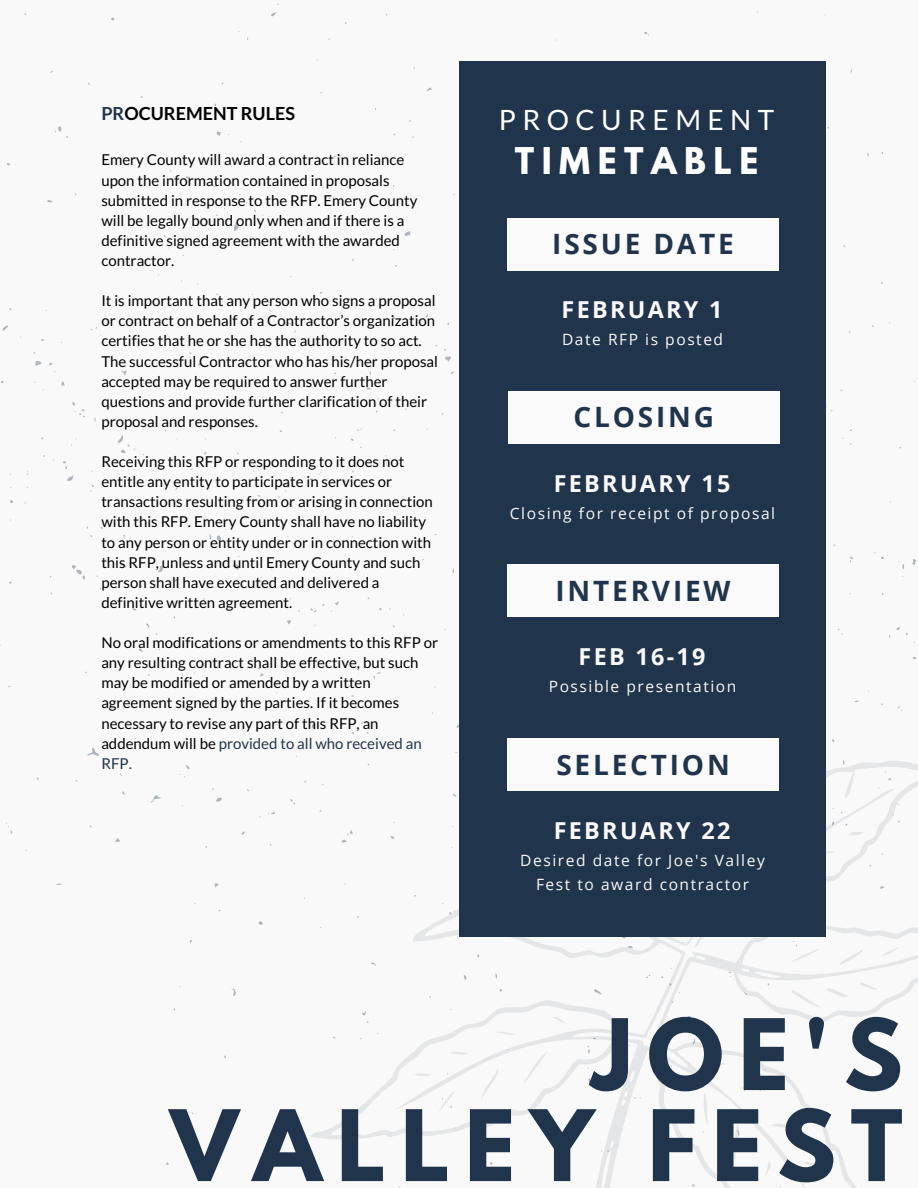
<style>
.page{position:relative;width:918px;height:1188px;background:#fff}
.page>*{position:absolute;margin:0;border:0;box-sizing:border-box;transform-origin:0 0}
.t1{font:700 87.15px "League Spartan";letter-spacing:.17em;color:#20344b}
.t2{font:700 32.7px "League Spartan";letter-spacing:.23em;color:#fff}
.t3{font:700 28.05px "Open Sans";letter-spacing:.1em;color:#20344b}
.t4{font:28.05px "Lato";letter-spacing:.23em;color:#fff}
.t5{font:700 23.4px "Open Sans";letter-spacing:.1em;color:#fafafa}
.t6{font:700 18px "Lato";color:#000}
.t7{font:15.6px/24.3px "Open Sans";letter-spacing:.1em;color:#fafafa;text-align:center}
.t8{font:15px/20.1px "Lato";color:#000}
.s1{color:#20344b}
</style>
<div class="page">
<svg style="left:158px;top:672px;width:760px;height:516px"></svg>
<svg style="left:730px;top:1123px;width:13px;height:38px"></svg>
<svg style="left:791px;top:944px;width:29px;height:22px"></svg>
<svg style="left:839px;top:946px;width:24px;height:22px"></svg>
<div style="left:459px;top:62px;width:367px;height:875px;background:#20344b"></div>
<div style="left:508px;top:218px;width:271px;height:52px;background:#fafafa"></div>
<div style="left:508px;top:391px;width:272px;height:53px;background:#fafafa"></div>
<div style="left:508px;top:564px;width:271px;height:53px;background:#fafafa"></div>
<div style="left:508px;top:738px;width:271px;height:53px;background:#fafafa"></div>
<p class="t6" style="left:101px;top:102px;width:195px"><span class="s1">PR</span>OCUREMENT RULES</p>
<p class="t8" style="left:101px;top:150px;width:304px">Emery County will award a contract in reliance</p>
<p class="t8" style="left:101px;top:170px;width:290px">upon the information contained in proposals</p>
<p class="t8" style="left:101px;top:190px;width:318px">submitted in response to the RFP. Emery County</p>
<p class="t8" style="left:101px;top:210px;width:305px">will be legally bound only when and if there is a definitive signed agreement with the awarded</p>
<p class="t8" style="left:101px;top:250px;width:75px">contractor.</p>
<p class="t8" style="left:101px;top:290px;width:338px">It is important that any person who signs a proposal or contract on behalf of a Contractor’s organization certifies that he or she has the authority to so act.<br>The successful Contractor who has his/her proposal accepted may be required to answer further questions and provide further clarification of their proposal and responses.</p>
<p class="t8" style="left:101px;top:451px;width:333px">Receiving this RFP or responding to it does not entitle any entity to participate in services or transactions resulting from or arising in connection with this RFP. Emery County shall have no liability to any person or entity under or in connection with this RFP, unless and until Emery County and such person shall have executed and delivered a definitive written agreement.</p>
<p class="t8" style="left:101px;top:632px;width:338px">No oral modifications or amendments to this RFP or any resulting contract shall be effective, but such may be modified or amended by a written agreement signed by the parties. If it becomes necessary to revise any part of this RFP, an addendum will be <span class="s1">provided to all who received an RFP.</span></p>
<p class="t4" style="left:499px;top:102px;width:277px">PROCUREMENT</p>
<p class="t2" style="left:515px;top:145px;width:245px">TIMETABLE</p>
<p class="t3" style="left:552px;top:224px;width:183px">ISSUE DATE</p>
<p class="t5" style="left:562px;top:293px;width:163px">FEBRUARY 1</p>
<p class="t7" style="left:562px;top:327px;width:163px">Date RFP is posted</p>
<p class="t3" style="left:573px;top:397px;width:142px">CLOSING</p>
<p class="t5" style="left:554px;top:467px;width:178px">FEBRUARY 15</p>
<p class="t7" style="left:510px;top:501px;width:267px">Closing for receipt of proposal</p>
<p class="t3" style="left:556px;top:571px;width:177px">INTERVIEW</p>
<p class="t5" style="left:579px;top:640px;width:129px">FEB 16-19</p>
<p class="t7" style="left:549px;top:674px;width:189px">Possible presentation</p>
<p class="t3" style="left:556px;top:745px;width:175px">SELECTION</p>
<p class="t5" style="left:554px;top:814px;width:178px">FEBRUARY 22</p>
<p class="t7" style="left:520px;top:848px;width:246px">Desired date for Joe's Valley<br>Fest to award contractor</p>
<p class="t1" style="left:592px;top:1012px;width:313px">JOE'S</p>
<p class="t1" style="left:170px;top:1103px;width:734px">VALLEY FEST</p>
</div>
